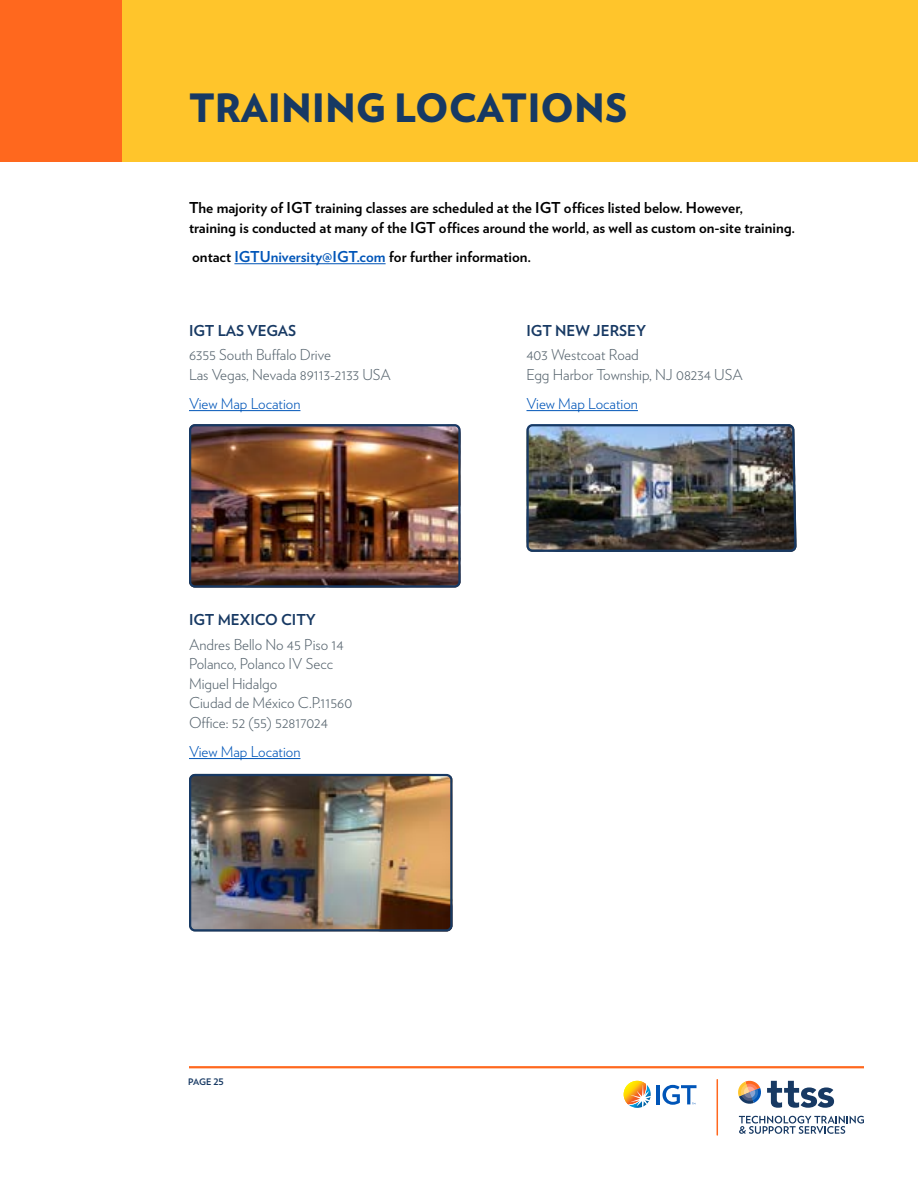
<style>
.page{position:relative;width:918px;height:1188px;background:#fff}
.page>*{position:absolute;margin:0;border:0;box-sizing:border-box;transform-origin:0 0}
.t1{font:900 39px "Verlag";color:#173963}
.t2{font:700 15px/19.5px "Verlag";color:#000}
.t3{font:300 15px/19.5px "Verlag";color:#596670}
.t4{font:300 15px "Verlag";color:#0055b8}
.t5{font:700 15px "Verlag";color:#173963}
.t6{font:700 9px "Verlag";letter-spacing:-.015em;color:#173963}
.s1{color:#0055b8}
</style>
<div class="page">
<div style="left:122px;top:0;width:796px;height:162px;background:#ffc52b"></div>
<div style="left:0;top:0;width:122px;height:162px;background:#ff681e"></div>
<hr style="left:189px;top:1066px;width:675px;height:2px;background:#ff681e">
<hr style="left:234px;top:263px;width:152px;height:1px;background:#0055b8">
<hr style="left:189px;top:410px;width:111px;height:1px;background:#0055b8">
<hr style="left:189px;top:758px;width:111px;height:1px;background:#0055b8">
<img style="left:192px;top:427px;width:266px;height:158px">
<div style="left:189px;top:424px;width:272px;height:164px;border:2px solid #173963;border-radius:5px"></div>
<img style="left:189px;top:774px;width:262px;height:158px">
<div style="left:189px;top:774px;width:264px;height:157px;border:2px solid #173963;border-radius:5px"></div>
<img style="left:526px;top:410px;width:271px;height:142px">
<hr style="left:657px;top:1085px;width:3px;height:19px;background:#0055b8">
<svg style="left:624px;top:1081px;width:27px;height:27px"></svg>
<svg style="left:663px;top:1085px;width:34px;height:20px"></svg>
<hr style="left:717px;top:1080px;width:1px;height:55px;background:#ff681e">
<svg style="left:739px;top:1116px;width:125px;height:18px"></svg>
<svg style="left:738px;top:1080px;width:96px;height:28px"></svg>
<h1 class="t1" style="left:189px;top:75px;width:440px">TRAINING LOCATIONS</h1>
<p class="t2" style="left:189px;top:198px;width:608px">The majority of IGT training classes are scheduled at the IGT offices listed below. However,<br>training is conducted at many of the IGT offices around the world, as well as custom on-site training.</p>
<p class="t2" style="left:192px;top:246px;width:341px">ontact <span class="s1">IGTUniversity@IGT.com</span> for further information.</p>
<p class="t5" style="left:189px;top:319px;width:109px">IGT LAS VEGAS</p>
<p class="t3" style="left:189px;top:344px;width:204px">6355 South Buffalo Drive<br>Las Vegas, Nevada 89113-2133 USA</p>
<p class="t4" style="left:189px;top:393px;width:113px">View Map Location</p>
<p class="t5" style="left:189px;top:608px;width:129px">IGT MEXICO CITY</p>
<p class="t3" style="left:189px;top:634px;width:165px">Andres Bello No 45 Piso 14<br>Polanco, Polanco IV Secc<br>Miguel Hidalgo<br>Ciudad de México C.P.11560<br>Office: 52 (55) 52817024</p>
<p class="t4" style="left:189px;top:741px;width:113px">View Map Location</p>
<p class="t6" style="left:188px;top:1075px;width:37px">PAGE 25</p>
<p class="t5" style="left:526px;top:319px;width:121px">IGT NEW JERSEY</p>
<p class="t3" style="left:526px;top:344px;width:218px">403 Westcoat Road<br>Egg Harbor Township, NJ 08234 USA</p>
<p class="t4" style="left:526px;top:393px;width:113px">View Map Location</p>
</div>
